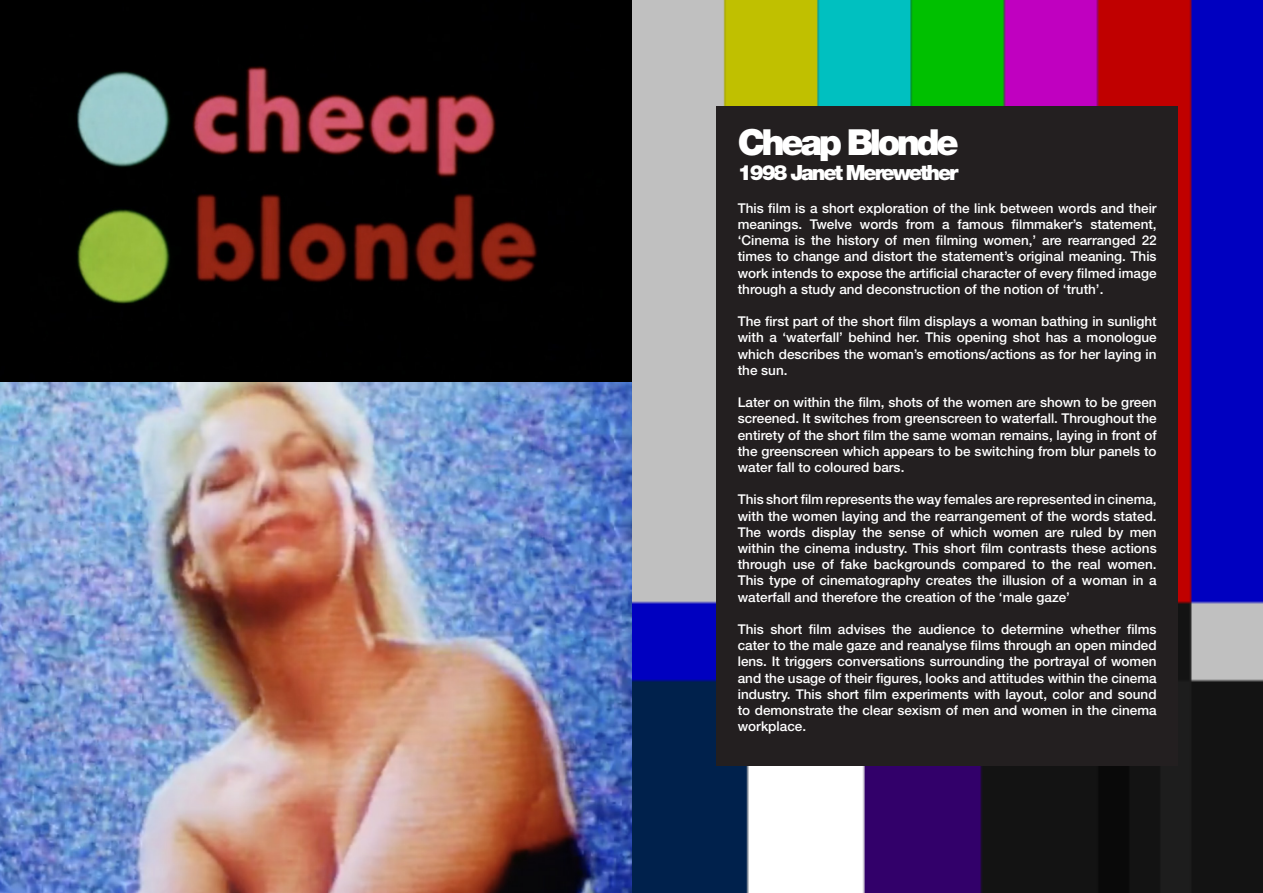
<style>
.page{position:relative;width:1263px;height:893px;background:#fff}
.page>*{position:absolute;margin:0;border:0;box-sizing:border-box;transform-origin:0 0}
.t1{font:900 36px "Helvetica Neue";letter-spacing:-.1em;color:#fff}
.t2{font:900 21px "Helvetica Neue";letter-spacing:-.1em;color:#fff}
.t3{font:500 13.5px/16.2px "Helvetica Neue";color:#fff;text-align:justify}
</style>
<div class="page">
<img style="left:631px;top:0;width:632px;height:893px">
<div style="left:716px;top:106px;width:462px;height:659px;background:#231f20"></div>
<img style="left:0;top:0;width:631px;height:383px">
<img style="left:0;top:383px;width:631px;height:510px">
<p class="t1" style="left:738px;top:121px;width:223px">Cheap Blonde</p>
<p class="t2" style="left:738px;top:160px;width:222px">1998 Janet Merewether</p>
<p class="t3" style="left:738px;top:200px;width:420px">This film is a short exploration of the link between words and their meanings. Twelve words from a famous filmmaker’s statement, ‘Cinema is the history of men filming women,’ are rearranged 22 times to change and distort the statement’s original meaning. This work intends to expose the artificial character of every filmed image through a study and deconstruction of the notion of ‘truth’.</p>
<p class="t3" style="left:738px;top:313px;width:420px">The first part of the short film displays a woman bathing in sunlight with a ‘waterfall’ behind her. This opening shot has a monologue which describes the woman’s emotions/actions as for her laying in the sun.</p>
<p class="t3" style="left:738px;top:394px;width:420px">Later on within the film, shots of the women are shown to be green screened. It switches from greenscreen to waterfall. Throughout the entirety of the short film the same woman remains, laying in front of the greenscreen which appears to be switching from blur panels to water fall to coloured bars.</p>
<p class="t3" style="left:738px;top:491px;width:420px">This short film represents the way females are represented in cinema, with the women laying and the rearrangement of the words stated.<br>The words display the sense of which women are ruled by men within the cinema industry. This short film contrasts these actions through use of fake backgrounds compared to the real women.<br>This type of cinematography creates the illusion of a woman in a waterfall and therefore the creation of the ‘male gaze’</p>
<p class="t3" style="left:738px;top:621px;width:420px">This short film advises the audience to determine whether films cater to the male gaze and reanalyse films through an open minded lens. It triggers conversations surrounding the portrayal of women and the usage of their figures, looks and attitudes within the cinema industry. This short film experiments with layout, color and sound to demonstrate the clear sexism of men and women in the cinema workplace.</p>
</div>
